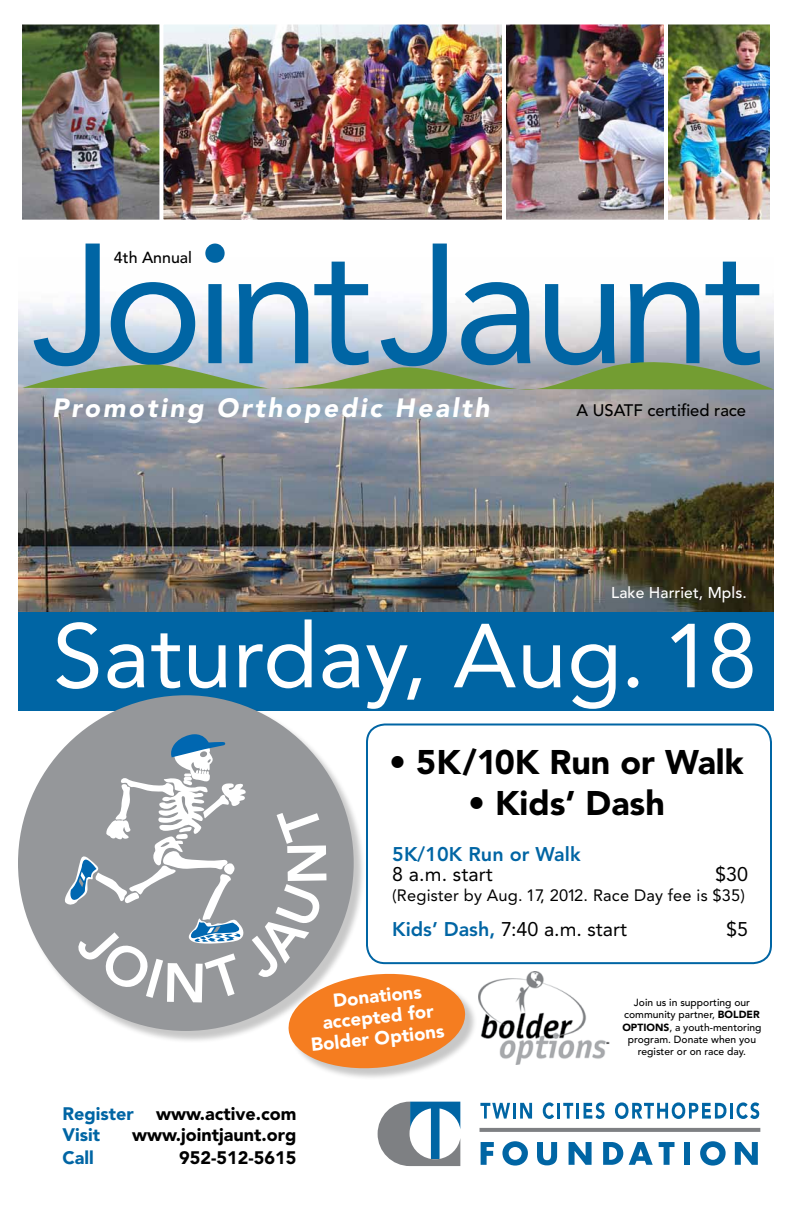
<style>
.page{position:relative;width:792px;height:1224px;background:#fff}
.page>*{position:absolute;margin:0;border:0;box-sizing:border-box;transform-origin:0 0}
.t1{font:169px "Avenir";letter-spacing:-.05em;color:#0065a4}
.t2{font:89.7px "Avenir";letter-spacing:.005em;color:#fff}
.t3{font:900 34px "Avenir";color:#000}
.t4{font:italic 900 26.2px "Avenir";letter-spacing:.1em;color:#fff}
.t5{font:19.7px "Avenir";color:#000}
.t6{font:800 19.7px "Avenir";letter-spacing:.005em;color:#0065a4}
.t7{font:900 18.6px/20.9px "Avenir";color:#fff;text-align:center}
.t8{font:900 18px/21px "Avenir";color:#000}
.t9{font:900 18px "Avenir";color:#0065a4}
.t10{font:500 16.6px "Avenir";color:#000}
.t11{font:16.4px "Avenir";letter-spacing:.01em;color:#000}
.t12{font:500 16px "Avenir";color:#000}
.t13{font:500 15.6px "Avenir";letter-spacing:.005em;color:#fff}
.t14{font:500 10.3px/12.4px "Avenir";color:#000;text-align:center}
.s1{font-weight:800;color:#0065a4}
.s2{font-weight:900}
.s3{color:#0065a4}
</style>
<div class="page">
<img style="left:18px;top:301px;width:756px;height:311px">
<svg style="left:378px;top:1102px;width:82px;height:64px"></svg>
<svg style="left:615px;top:1102px;width:112px;height:17px"></svg>
<hr style="left:730px;top:1103px;width:3px;height:16px;background:#0065a4">
<svg style="left:737px;top:1102px;width:22px;height:17px"></svg>
<svg style="left:480px;top:1103px;width:30px;height:16px"></svg>
<hr style="left:513px;top:1103px;width:3px;height:16px;background:#0065a4">
<svg style="left:520px;top:1103px;width:12px;height:16px"></svg>
<svg style="left:543px;top:1102px;width:11px;height:17px"></svg>
<hr style="left:557px;top:1103px;width:3px;height:16px;background:#0065a4">
<svg style="left:563px;top:1103px;width:10px;height:16px"></svg>
<hr style="left:576px;top:1103px;width:3px;height:16px;background:#0065a4">
<svg style="left:584px;top:1102px;width:21px;height:17px"></svg>
<svg style="left:481px;top:1142px;width:13px;height:23px"></svg>
<svg style="left:502px;top:1141px;width:26px;height:25px"></svg>
<svg style="left:537px;top:1142px;width:20px;height:23px"></svg>
<svg style="left:569px;top:1142px;width:23px;height:23px"></svg>
<svg style="left:603px;top:1142px;width:20px;height:23px"></svg>
<svg style="left:629px;top:1142px;width:24px;height:23px"></svg>
<svg style="left:659px;top:1142px;width:16px;height:23px"></svg>
<div style="left:684px;top:1142px;width:6px;height:23px;background:#0065a4"></div>
<svg style="left:700px;top:1141px;width:26px;height:25px"></svg>
<svg style="left:735px;top:1142px;width:23px;height:23px"></svg>
<hr style="left:480px;top:1128px;width:280px;height:4px;background:#7e8083">
<div style="left:18px;top:612px;width:756px;height:99px;background:#0065a4"></div>
<img style="left:23px;top:25px;width:136px;height:194px">
<div style="left:18px;top:20px;width:147px;height:204px;border:4px solid #fff"></div>
<img style="left:164px;top:25px;width:337px;height:194px">
<div style="left:159px;top:20px;width:347px;height:204px;border:4px solid #fff"></div>
<img style="left:507px;top:25px;width:156px;height:194px">
<div style="left:502px;top:20px;width:166px;height:204px;border:4px solid #fff"></div>
<img style="left:669px;top:25px;width:100px;height:194px">
<div style="left:664px;top:20px;width:110px;height:204px;border:4px solid #fff"></div>
<svg style="left:23px;top:352px;width:751px;height:38px;background:#96aa8e"></svg>
<img style="left:479px;top:971px;width:131px;height:93px">
<div style="left:290px;top:975px;width:187px;height:106px;background:#000;opacity:.22"></div>
<div style="left:366px;top:724px;width:406px;height:240px;border:2px solid #0065a4;border-radius:18px"></div>
<div style="left:20px;top:697px;width:346px;height:346px;background:#000;opacity:.22"></div>
<div style="left:18px;top:695px;width:336px;height:336px;background:#95979a;border-radius:50%"></div>
<svg style="left:62px;top:733px;width:406px;height:339px"></svg>
<h1 class="t1" style="left:33px;top:206px;width:731px">JointJaunt</h1>
<h3 class="t12" style="left:114px;top:248px;width:80px">4th Annual</h3>
<h3 class="t4" style="left:52px;top:392px;width:439px">Promoting Orthopedic Health</h3>
<h3 class="t10" style="left:576px;top:401px;width:171px">A USATF certified race</h3>
<h3 class="t13" style="left:611px;top:583px;width:137px">Lake Harriet, Mpls.</h3>
<h2 class="t2" style="left:53px;top:604px;width:706px">Saturday, Aug. 18</h2>
<h3 class="t3" style="left:389px;top:742px;width:356px">• 5K/10K Run or Walk</h3>
<h3 class="t3" style="left:468px;top:783px;width:198px">• Kids’ Dash</h3>
<h3 class="t6" style="left:392px;top:843px;width:190px">5K/10K Run or Walk</h3>
<h3 class="t5" style="left:392px;top:863px;width:102px">8 a.m. start</h3>
<h3 class="t5" style="left:715px;top:863px;width:34px">$30</h3>
<h3 class="t11" style="left:392px;top:886px;width:354px">(Register by Aug. 17, 2012. Race Day fee is $35)</h3>
<h3 class="t5" style="left:392px;top:918px;width:236px"><span class="s1">Kids’ Dash,</span> 7:40 a.m. start</h3>
<h3 class="t5" style="left:726px;top:918px;width:23px">$5</h3>
<h3 class="t7" style="left:306px;top:993px;width:135px;rotate:-6deg">Donations accepted for<br>Bolder Options</h3>
<p class="t14" style="left:622px;top:996px;width:141px">Join us in supporting our community partner, <span class="s2">Bolder<br>Options</span>, a youth-mentoring program. Donate when you register or on race day.</p>
<h3 class="t8" style="left:62px;top:1103px;width:235px"><span class="s3">Register</span> www.active.com<br><span class="s3">Visit</span></h3>
<h3 class="t8" style="left:132px;top:1125px;width:166px">www.jointjaunt.org</h3>
<h3 class="t9" style="left:62px;top:1147px;width:33px">Call</h3>
<h3 class="t8" style="left:179px;top:1148px;width:119px">952-512-5615</h3>
</div>
